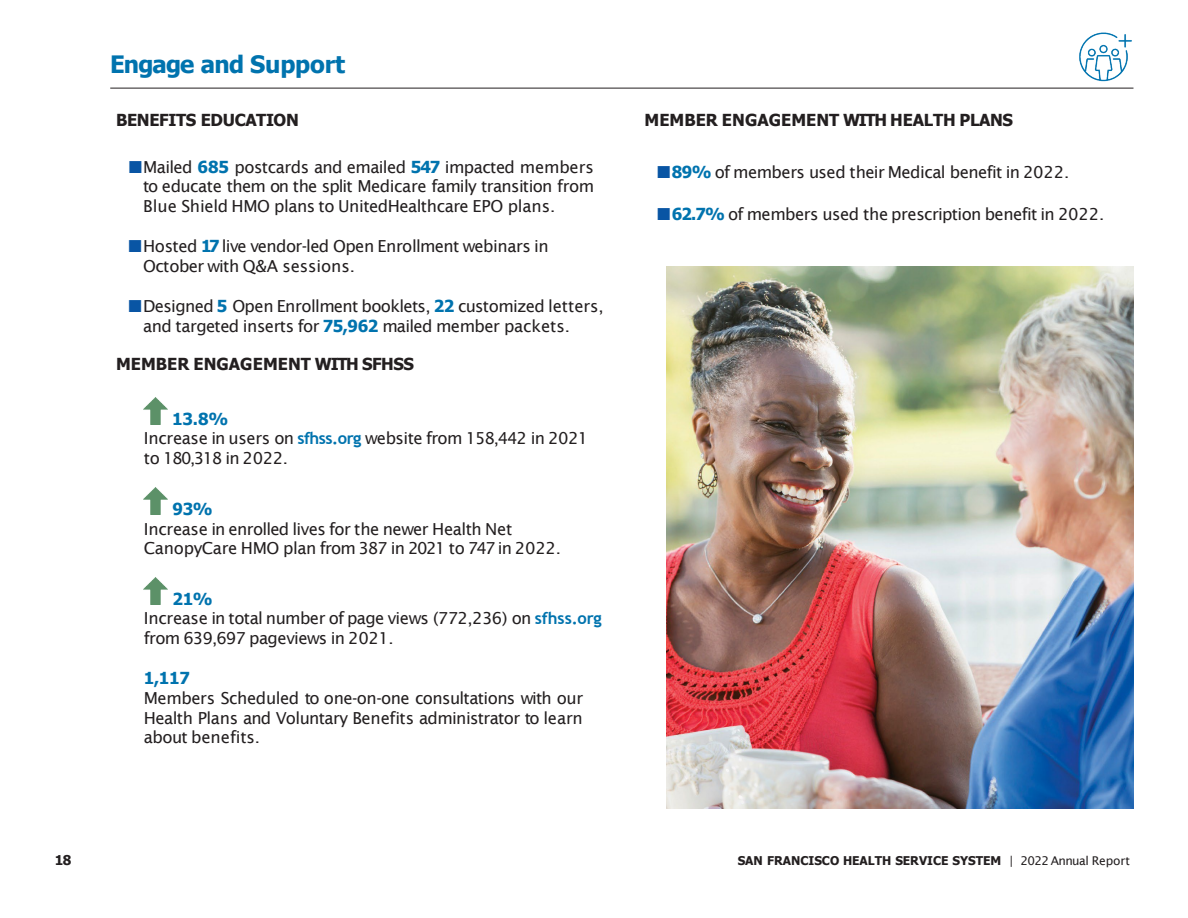
<style>
.page{position:relative;width:1188px;height:918px;background:#fff}
.page>*{position:absolute;margin:0;border:0;box-sizing:border-box;transform-origin:0 0}
.t1{font:700 24px "Tahoma";letter-spacing:-.03em;color:#0073ae}
.t2{font:16.5px/19.5px "Lucida Sans";letter-spacing:-.03em;color:#231f20}
.t3{font:700 16.5px "Tahoma";letter-spacing:-.015em;color:#231f20}
.t4{font:700 16.5px "Tahoma";letter-spacing:-.015em;color:#0073ae}
.t5{font:700 13.5px "Tahoma";color:#231f20}
.t6{font:700 12px "Tahoma";color:#231f20}
.s1{font-family:"Tahoma";font-weight:700;color:#0073ae}
.s2{font-family:"Trebuchet MS";font-weight:700;color:#0073ae}
.s3{font-family:"Lucida Sans";font-weight:400}
</style>
<div class="page">
<img style="left:144px;top:398px;width:23px;height:27px">
<img style="left:144px;top:488px;width:23px;height:26px">
<img style="left:144px;top:577px;width:23px;height:27px">
<hr style="left:110px;top:88px;width:1023px;height:1px;background:#231f20">
<img style="left:1052px;top:32px;width:82px;height:57px">
<img style="left:667px;top:267px;width:467px;height:542px">
<p class="t1" style="left:110px;top:47px;width:236px">Engage and Support</p>
<p class="t3" style="left:116px;top:109px;width:184px">BENEFITS EDUCATION</p>
<p class="t2" style="left:143px;top:157px;width:453px;text-align:justify">Mailed <span class="s1">685</span> postcards and emailed <span class="s1">547</span> impacted members to educate them on the split Medicare family transition from Blue Shield HMO plans to UnitedHealthcare EPO plans.</p>
<p class="t2" style="left:143px;top:237px;width:407px">Hosted <span class="s1">17</span>live vendor-led Open Enrollment webinars in<br>October with Q&amp;A sessions.</p>
<p class="t2" style="left:143px;top:297px;width:462px">Designed <span class="s1">5</span> Open Enrollment booklets, <span class="s1">22</span> customized letters, and targeted inserts for <span class="s1">75,962</span> mailed member packets.</p>
<p class="t3" style="left:116px;top:352px;width:299px">MEMBER ENGAGEMENT WITH SFHSS</p>
<p class="t4" style="left:172px;top:407px;width:58px">13.8%</p>
<p class="t2" style="left:144px;top:428px;width:446px;line-height:20px">Increase in users on <span class="s2">sfhss.org</span> website from 158,442 in 2021 to 180,318 in 2022.</p>
<p class="t4" style="left:172px;top:497px;width:42px">93%</p>
<p class="t2" style="left:144px;top:519px;width:419px">Increase in enrolled lives for the newer Health Net<br>CanopyCare HMO plan from 387 in 2021 to 747in 2022.</p>
<p class="t4" style="left:172px;top:587px;width:42px">21%</p>
<p class="t2" style="left:144px;top:609px;width:460px">Increase in total number of page views (772,236) on <span class="s2">sfhss.org</span></p>
<p class="t2" style="left:144px;top:629px;width:252px">from 639,697 pageviews in 2021.</p>
<p class="t4" style="left:144px;top:667px;width:48px">1,117</p>
<p class="t2" style="left:144px;top:688px;width:441px;text-align:justify">Members Scheduled to one-on-one consultations with our Health Plans and Voluntary Benefits administrator to learn about benefits.</p>
<p class="t3" style="left:645px;top:109px;width:370px">MEMBER ENGAGEMENT WITH HEALTH PLANS</p>
<p class="t2" style="left:672px;top:162px;width:399px"><span class="s1">89%</span> of members used their Medical benefit in 2022.</p>
<p class="t2" style="left:672px;top:204px;width:434px"><span class="s1">62.7%</span> of members used the prescription benefit in 2022.</p>
<p class="t5" style="left:55px;top:850px;width:18px">18</p>
<p class="t6" style="left:738px;top:852px;width:394px">SAN FRANCISCO HEALTH SERVICE SYSTEM <span class="s3">| 2022Annual Report</span></p>
</div>
